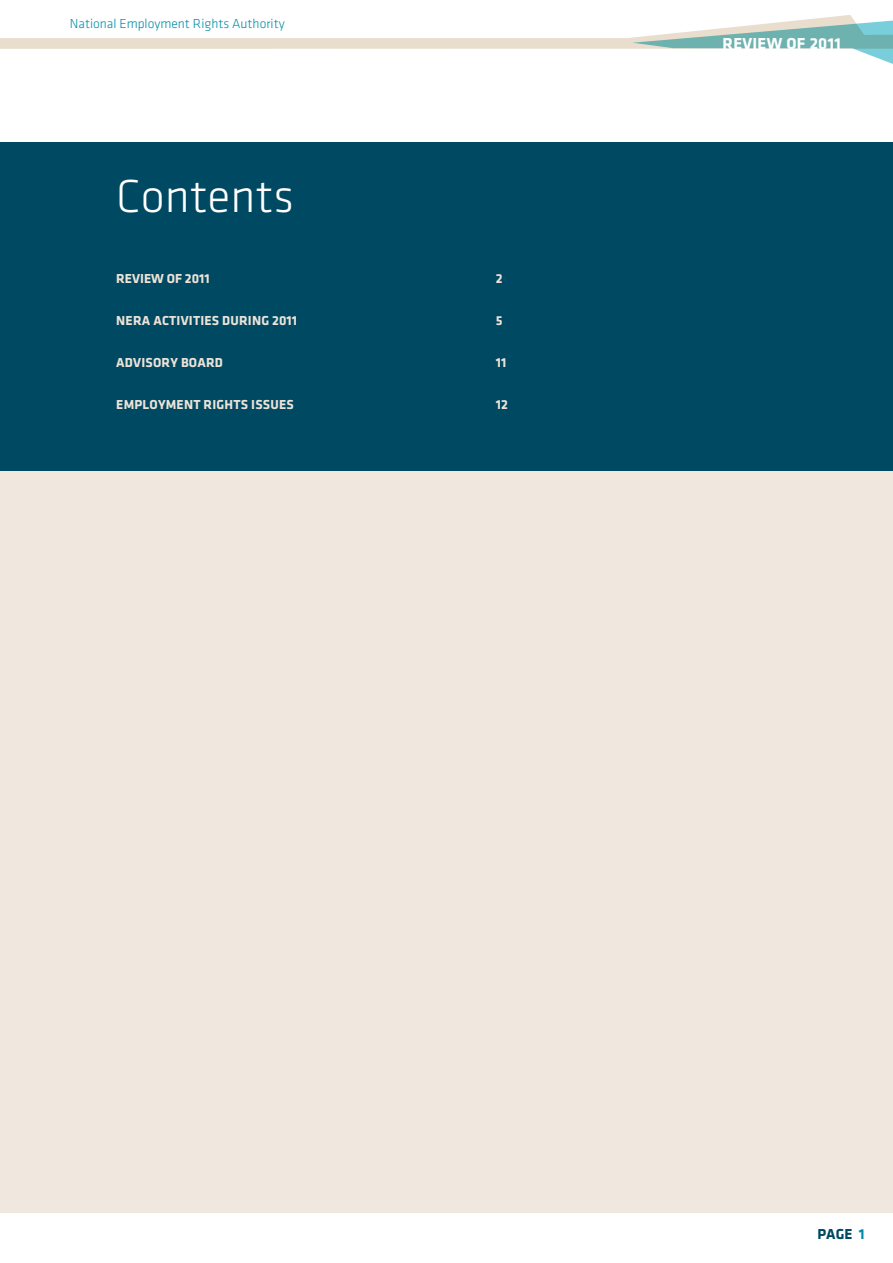
<style>
.page{position:relative;width:893px;height:1263px;background:#fff}
.page>*{position:absolute;margin:0;border:0;box-sizing:border-box;transform-origin:0 0}
.t1{font:300 48px "Klavika";color:#fff}
.t2{font:700 16.5px "Klavika";letter-spacing:.02em;color:#fff}
.t3{font:700 15px "Klavika";color:#004963}
.t4{font:700 13.5px "Klavika";letter-spacing:.015em;color:#ede3d7}
.t5{font:300 13.5px "Klavika";color:#008da8}
.s1{color:#008da8}
</style>
<div class="page">
<div style="left:0;top:150px;width:893px;height:1062px;background:#f0e7de"></div>
<svg style="left:0;top:15px;width:893px;height:49px"></svg>
<div style="left:0;top:142px;width:893px;height:329px;background:#004963"></div>
<p class="t5" style="left:70px;top:16px;width:216px">National Employment Rights Authority</p>
<h1 class="t1" style="left:116px;top:171px;width:179px">Contents</h1>
<p class="t4" style="left:116px;top:271px;width:95px">REVIEW OF 2011</p>
<p class="t4" style="left:496px;top:271px;width:8px">2</p>
<p class="t4" style="left:116px;top:313px;width:131px">NERA ACTIVITIES DURING</p>
<p class="t4" style="left:272px;top:313px;width:26px">2011</p>
<p class="t4" style="left:496px;top:313px;width:8px">5</p>
<p class="t4" style="left:116px;top:355px;width:82px">ADVI SORY BOAR</p>
<p class="t4" style="left:215px;top:355px;width:10px">D</p>
<p class="t4" style="left:496px;top:355px;width:12px">11</p>
<p class="t4" style="left:116px;top:397px;width:179px">EMPLOYMENT RIG HTS ISSUES</p>
<p class="t4" style="left:496px;top:397px;width:14px">12</p>
<p class="t2" style="left:722px;top:34px;width:120px">REVIEW OF 2011</p>
<p class="t3" style="left:817px;top:1226px;width:49px">PAGE <span class="s1">1</span></p>
</div>
